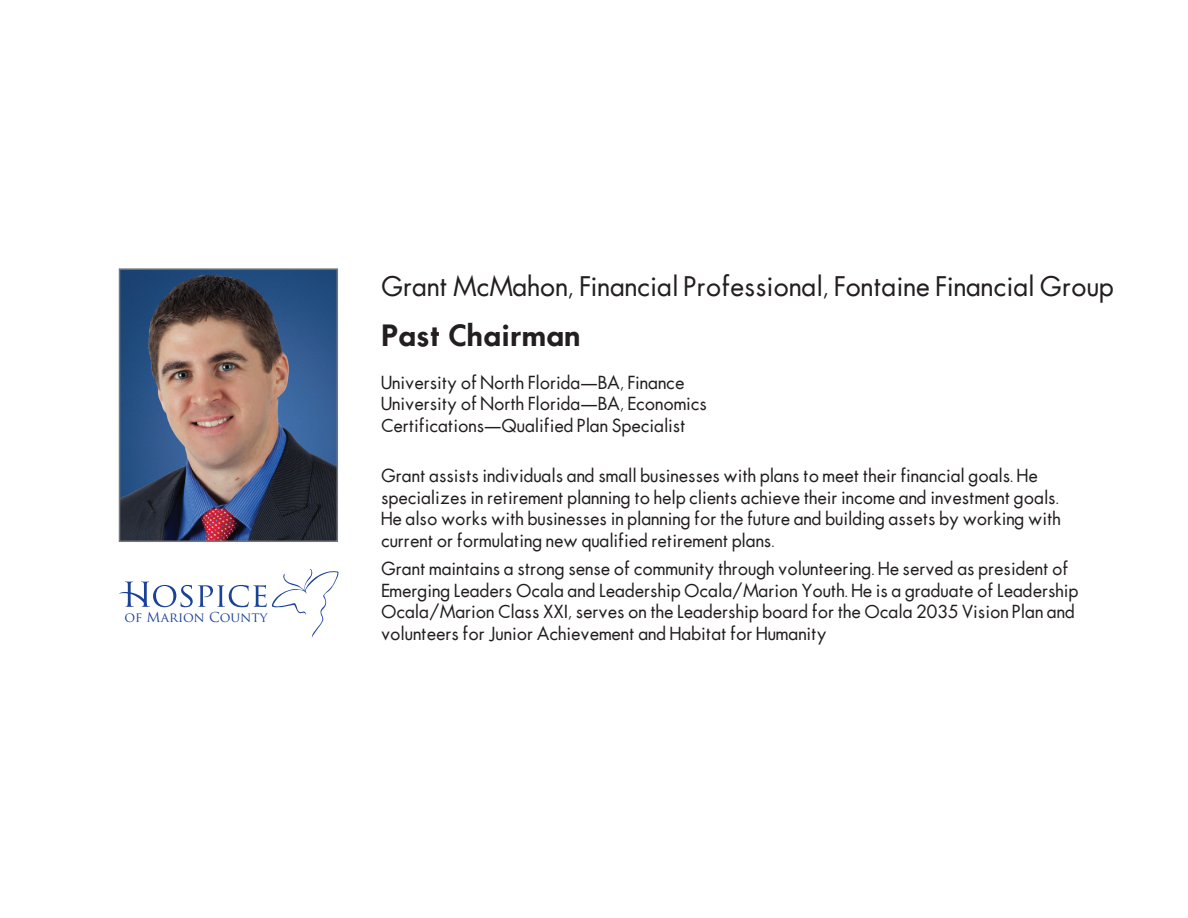
<style>
.page{position:relative;width:1188px;height:918px;background:#fff}
.page>*{position:absolute;margin:0;border:0;box-sizing:border-box;transform-origin:0 0}
.t1{font:27px "Futura";color:#231f20}
.t2{font:27px "Futura Demi Boold";color:#231f20}
.t3{font:18px/21.6px "Futura";color:#231f20}
.t4{font:13.35px "Trajan Pro";color:#1b4299}
</style>
<div class="page">
<img style="left:122px;top:271px;width:213px;height:268px">
<div style="left:119px;top:268px;width:219px;height:274px;border:2px solid #757679"></div>
<svg style="left:119px;top:569px;width:220px;height:69px"></svg>
<p class="t4" style="left:125px;top:608px;width:144px">of Marion County</p>
<h1 class="t1" style="left:381px;top:268px;width:734px">Grant McMahon, Financial Professional, Fontaine Financial Group</h1>
<h1 class="t2" style="left:381px;top:316px;width:201px">Past Chairman</h1>
<p class="t3" style="left:381px;top:371px;width:328px">University of North Florida—BA, Finance<br>University of North Florida—BA, Economics<br>Certifications—Qualified Plan Specialist</p>
<p class="t3" style="left:381px;top:465px;width:681px">Grant assists individuals and small businesses with plans to meet their financial goals. He specializes in retirement planning to help clients achieve their income and investment goals.<br>He also works with businesses in planning for the future and building assets by working with current or formulating new qualified retirement plans.</p>
<p class="t3" style="left:381px;top:558px;width:699px">Grant maintains a strong sense of community through volunteering. He served as president of Emerging Leaders Ocala and Leadership Ocala/Marion Youth. He is a graduate of Leadership Ocala/Marion Class XXI, serves on the Leadership board for the Ocala 2035 Vision Plan and volunteers for Junior Achievement and Habitat for Humanity</p>
</div>
